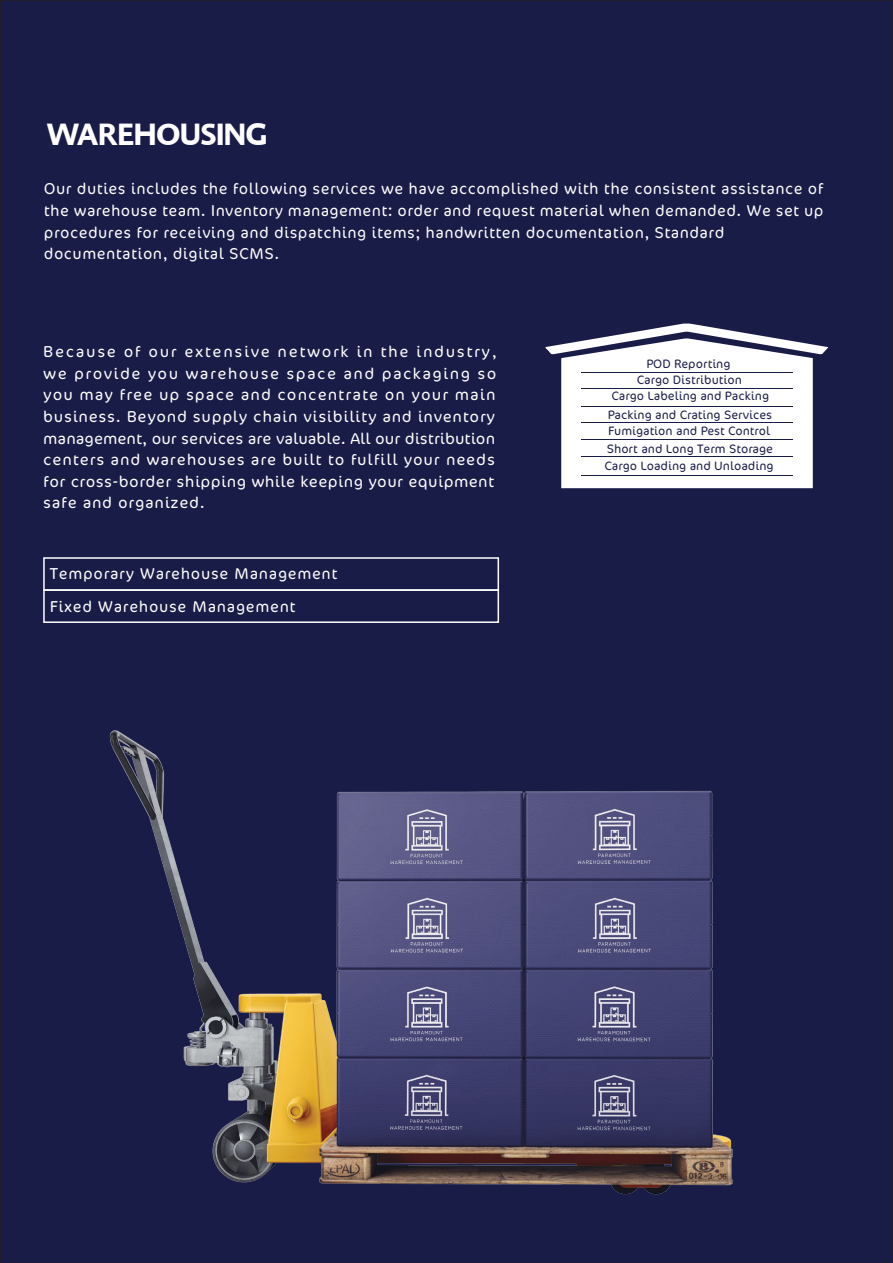
<style>
.page{position:relative;width:893px;height:1263px;background:#1a1c48}
.page>*{position:absolute;margin:0;border:0;box-sizing:border-box;transform-origin:0 0}
.t1{font:36px "Rabar 070";color:#fff}
.t2{font:18px/21.6px "Rabar 063";letter-spacing:.025em;color:#fff}
.t3{font:13.95px/16.8px "Rabar 063";color:#1a1c48}
</style>
<div class="page">
<svg style="left:545px;top:323px;width:283px;height:165px"></svg>
<img style="left:109px;top:680px;width:784px;height:557px">
<hr style="left:582px;top:372px;width:211px;height:1px;background:#1a1c48">
<hr style="left:582px;top:388px;width:211px;height:1px;background:#1a1c48">
<hr style="left:582px;top:406px;width:211px;height:1px;background:#1a1c48">
<hr style="left:582px;top:422px;width:211px;height:1px;background:#1a1c48">
<hr style="left:582px;top:440px;width:211px;height:1px;background:#1a1c48">
<hr style="left:582px;top:456px;width:211px;height:1px;background:#1a1c48">
<hr style="left:582px;top:476px;width:211px;height:1px;background:#1a1c48">
<div style="left:43px;top:557px;width:456px;height:34px;border:2px solid #fff"></div>
<div style="left:43px;top:589px;width:456px;height:34px;border:2px solid #fff"></div>
<h1 class="t1" style="left:46px;top:111px;width:222px">WAREHOUSING</h1>
<p class="t2" style="left:44px;top:179px;width:781px">Our duties includes the following services we have accomplished with the consistent assistance of the warehouse team. Inventory management: order and request material when demanded. We set up procedures for receiving and dispatching items; handwritten documentation, Standard documentation, digital SCMS.</p>
<p class="t2" style="left:43px;top:341px;width:455px">Because of our extensive network in the industry, we provide you warehouse space and packaging so you may free up space and concentrate on your main business. Beyond supply chain visibility and inventory management, our services are valuable. All our distribution centers and warehouses are built to fulfill your needs for cross-border shipping while keeping your equipment safe and organized.</p>
<p class="t2" style="left:50px;top:557px;width:289px;line-height:33.3px">Temporary Warehouse Management<br>Fixed Warehouse Management</p>
<p class="t3" style="left:646px;top:356px;width:86px">POD Reporting</p>
<p class="t3" style="left:637px;top:372px;width:107px">Cargo Distribution</p>
<p class="t3" style="left:612px;top:388px;width:159px">Cargo Labeling and Packing</p>
<p class="t3" style="left:608px;top:423px;width:163px">Fumigation and Pest Control</p>
<p class="t3" style="left:608px;top:406px;width:166px">Packing and Crating Services</p>
<p class="t3" style="left:604px;top:440px;width:171px">Short and Long Term Storage<br>Cargo Loading and Unloading</p>
</div>
